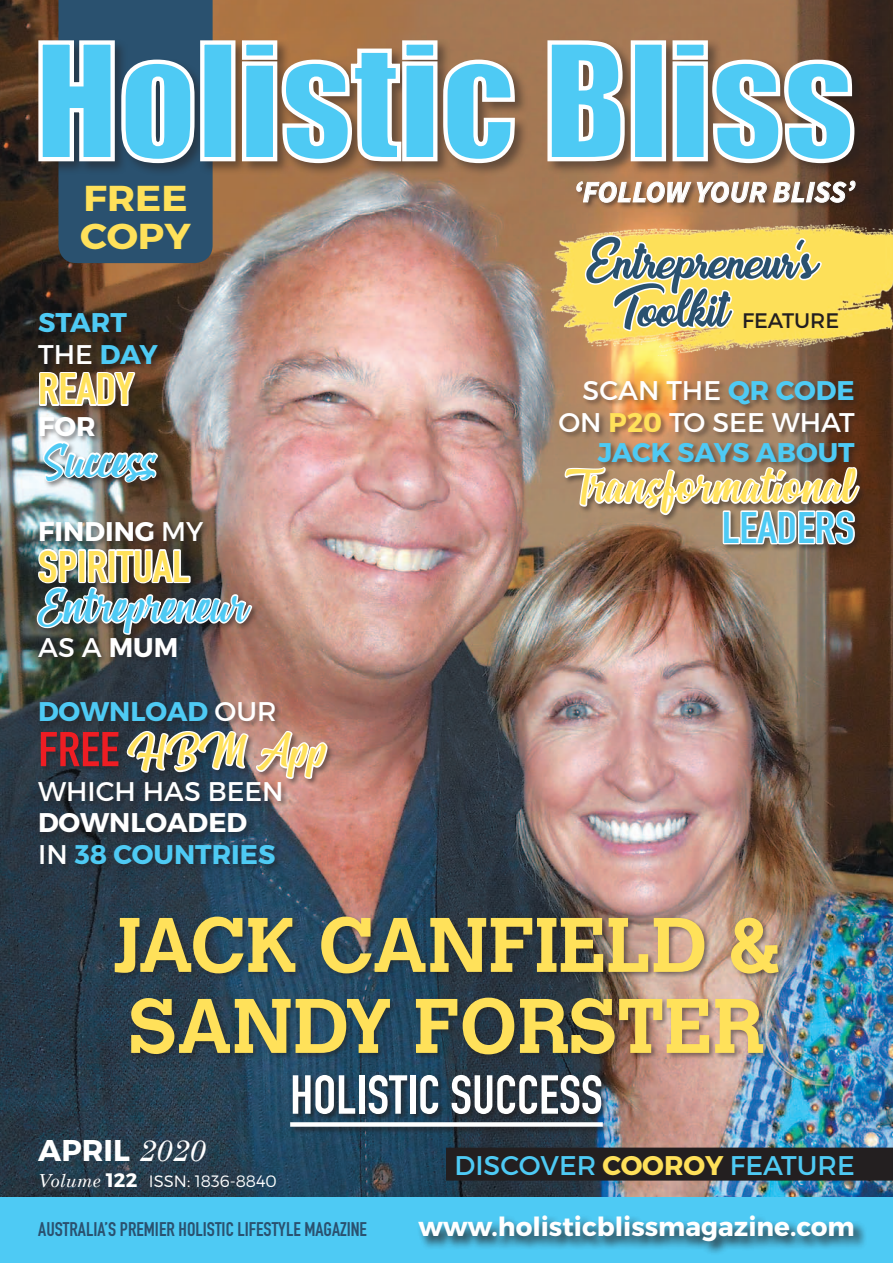
<style>
.page{position:relative;width:893px;height:1263px;background:#fff}
.page>*{position:absolute;margin:0;border:0;box-sizing:border-box;transform-origin:0 0}
.t1{font:700 76.5px/81px "Calvert";color:#ffe15a}
.t2{font:58.5px "Sweet Sensations Personal Use";color:#2a516f}
.t3{font:54px "DIN Engschrift";color:#fff}
.t4{font:45px "Zeichen";color:#ffe15a}
.t5{font:45px "Zeichen";color:#4ecaf4}
.t6{font:43.5px "DIN Engschrift";color:#ffe15a;scale:1.1 1}
.t7{font:43.5px "DIN Engschrift";color:#4ecaf4;scale:1.1 1}
.t8{font:700 36px/37.5px "Montserrat";color:#ffe15a;scale:1.08 1}
.t9{font:italic 700 30px "Source Sans Pro";color:#fff}
.t10{font:700 30px "Montserrat";color:#fff}
.t11{font:700 27px/30.8px "Montserrat";color:#4ecaf4;text-align:right}
.t12{font:27px "Montserrat";color:#fff}
.t13{font:700 27px "Montserrat";color:#fff}
.t14{font:27px "Montserrat";color:#4ecaf4}
.t15{font:700 26.25px "Montserrat";color:#fff}
.t16{font:21px "Montserrat";color:#231f20}
.t17{font:19.5px "DIN Engschrift";color:#2a516f}
.t18{font:300 16.5px "Montserrat";color:#fff}
.s1{font-family:"Allora"}
.s2{font-weight:700;color:#4ecaf4}
.s3{font-weight:400;color:#fff}
.s4{color:#ffe15a}
.s5{font-weight:400}
.s6{font-weight:700}
.s7{font-family:"DIN Engschrift";font-size:48px;color:#ee1d23}
.s8{font-family:"Century Schoolbook";font-weight:400;font-style:italic}
.s9{font-family:"Century Schoolbook";font-weight:400;font-style:italic;font-size:18px}
.s10{font-weight:700;font-size:19.5px}
.s11{font-weight:700;color:#ffe15a}
</style>
<div class="page">
<img style="left:0;top:0;width:893px;height:1198px">
<div style="left:58px;top:0;width:155px;height:263px;background:#2a516f"></div>
<div style="left:36px;top:38px;width:832px;height:139px;background:#231f20;opacity:.5"></div>
<svg style="left:36px;top:38px;width:821px;height:128px"></svg>
<div style="left:0;top:1198px;width:893px;height:65px;background:#4ecaf4"></div>
<div style="left:575px;top:179px;width:288px;height:31px;background:#231f20;opacity:.6"></div>
<svg style="left:576px;top:180px;width:280px;height:23px;background:#9a7e68"></svg>
<div style="left:289px;top:1073px;width:322px;height:61px;background:#231f20;opacity:.7"></div>
<div style="left:290px;top:1122px;width:313px;height:5px;background:#fff"></div>
<div style="left:113px;top:915px;width:673px;height:147px;background:#231f20;opacity:.5"></div>
<div style="left:417px;top:1214px;width:451px;height:41px;background:#231f20;opacity:.9"></div>
<div style="left:446px;top:1147px;width:447px;height:33px;background:#231f20"></div>
<div style="left:558px;top:379px;width:309px;height:173px;background:#231f20;opacity:.5"></div>
<div style="left:37px;top:700px;width:298px;height:171px;background:#231f20;opacity:.5"></div>
<svg style="left:125px;top:717px;width:204px;height:65px"></svg>
<div style="left:35px;top:520px;width:224px;height:144px;background:#231f20;opacity:.5"></div>
<img style="left:35px;top:547px;width:219px;height:90px">
<div style="left:37px;top:311px;width:128px;height:179px;background:#231f20;opacity:.5"></div>
<svg style="left:38px;top:370px;width:100px;height:38px"></svg>
<svg style="left:41px;top:439px;width:120px;height:46px"></svg>
<img style="left:551px;top:225px;width:342px;height:131px">
<svg style="left:563px;top:233px;width:299px;height:313px;background:#c6a975"></svg>
<p class="t8" style="left:80px;top:180px;width:104px">FREE<br>COPY</p>
<p class="t9" style="left:574px;top:173px;width:282px">‘FOLLOW YOUR BLISS’</p>
<p class="t2" style="left:585px;top:230px;width:231px">Entrepreneur<span class="s1">'</span>s</p>
<p class="t2" style="left:613px;top:278px;width:115px">Toolkit</p>
<p class="t11" style="left:38px;top:308px;width:90px">START</p>
<p class="t12" style="left:38px;top:338px;width:121px">THE <span class="s2">DAY</span></p>
<p class="t6" style="left:38px;top:364px;width:88px">READY</p>
<p class="t13" style="left:38px;top:410px;width:59px">FOR</p>
<p class="t5" style="left:45px;top:434px;width:115px">Success</p>
<p class="t16" style="left:742px;top:308px;width:99px">FEATURE</p>
<p class="t11" style="left:558px;top:376px;width:298px"><span class="s3">SCAN THE</span> QR CODE<br><span class="s3">ON</span> <span class="s4">P20</span> <span class="s3">TO SEE WHAT<br></span>JACK SAYS ABOUT</p>
<p class="t4" style="left:566px;top:460px;width:290px">Transformational</p>
<p class="t7" style="left:722px;top:502px;width:122px">LEADERS</p>
<p class="t13" style="left:38px;top:515px;width:167px">FINDING <span class="s5">MY</span></p>
<p class="t6" style="left:38px;top:541px;width:139px">SPIRITUAL</p>
<p class="t5" style="left:38px;top:580px;width:210px">Entrepreneur</p>
<p class="t12" style="left:38px;top:630px;width:142px">AS A <span class="s6">MUM</span></p>
<p class="t11" style="left:38px;top:697px;width:240px">DOWNLOAD <span class="s3">OUR</span></p>
<p class="t4" style="left:38px;top:724px;width:290px"><span class="s7">FREE</span> HBM App</p>
<p class="t12" style="left:38px;top:774px;width:247px">WHICH HAS BEEN</p>
<p class="t13" style="left:38px;top:806px;width:210px">DOWNLOADED</p>
<p class="t11" style="left:38px;top:839px;width:239px"><span class="s3">IN</span> 38 COUNTRIES</p>
<p class="t1" style="left:112px;top:903px;width:670px">JACK CANFIELD &amp;<br>SANDY FORSTER</p>
<p class="t10" style="left:38px;top:1132px;width:169px">APRIL <span class="s8">2020</span></p>
<p class="t18" style="left:38px;top:1171px;width:240px"><span class="s9">Volume</span> <span class="s10">122</span> ISSN: 1836-8840</p>
<p class="t3" style="left:290px;top:1063px;width:314px">HOLISTIC SUCCESS</p>
<p class="t14" style="left:454px;top:1148px;width:402px">DISCOVER <span class="s11">COOROY</span> FEATURE</p>
<p class="t17" style="left:38px;top:1218px;width:330px">AUSTRALIA’S PREMIER HOLISTIC LIFESTYLE MAGAZINE</p>
<p class="t15" style="left:418px;top:1211px;width:438px">www.holisticblissmagazine.com</p>
</div>
